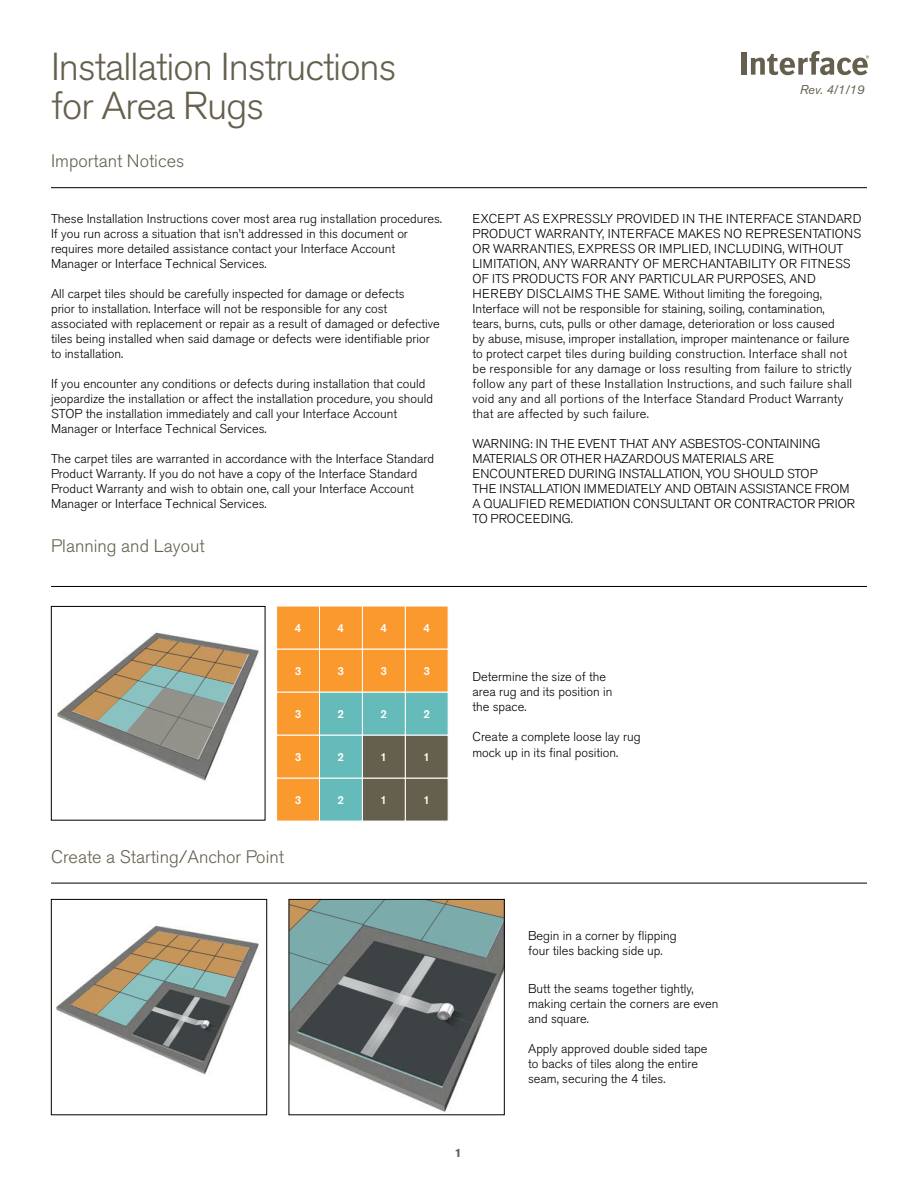
<style>
.page{position:relative;width:918px;height:1188px;background:#fff}
.page>*{position:absolute;margin:0;border:0;box-sizing:border-box;transform-origin:0 0}
.t1{font:300 38.7px/38.7px "Akzidenz Grotesk Pro";letter-spacing:-.025em;color:#65604e}
.t2{font:300 18px "Akzidenz Grotesk Pro";color:#65604e}
.t3{font:300 12.75px/15px "Akzidenz Grotesk Pro";color:#000}
.t4{font:italic 12.75px "Akzidenz Grotesk Pro";color:#65604e}
.t5{font:700 12px "Akzidenz Grotesk Pro";color:#65604e}
.t6{font:500 11.55px "Akzidenz Grotesk Pro";color:#fff}
</style>
<div class="page">
<hr style="left:51px;top:586px;width:816px;height:1px;background:#000">
<hr style="left:51px;top:187px;width:816px;height:1px;background:#000">
<hr style="left:51px;top:883px;width:816px;height:1px;background:#000">
<div style="left:51px;top:606px;width:214px;height:214px;border:1px solid #000"></div>
<img style="left:57px;top:632px;width:202px;height:149px">
<svg style="left:72px;top:638px;width:176px;height:121px"></svg>
<div style="left:405px;top:778px;width:44px;height:44px;background:#65604e;border:1px solid #fff"></div>
<div style="left:362px;top:778px;width:44px;height:44px;background:#65604e;border:1px solid #fff"></div>
<div style="left:319px;top:778px;width:44px;height:44px;background:#65bbb9;border:1px solid #fff"></div>
<div style="left:276px;top:778px;width:44px;height:44px;background:#f9992e;border:1px solid #fff"></div>
<div style="left:405px;top:735px;width:44px;height:44px;background:#65604e;border:1px solid #fff"></div>
<div style="left:362px;top:735px;width:44px;height:44px;background:#65604e;border:1px solid #fff"></div>
<div style="left:319px;top:735px;width:44px;height:44px;background:#65bbb9;border:1px solid #fff"></div>
<div style="left:276px;top:735px;width:44px;height:44px;background:#f9992e;border:1px solid #fff"></div>
<div style="left:405px;top:692px;width:44px;height:44px;background:#65bbb9;border:1px solid #fff"></div>
<div style="left:362px;top:692px;width:44px;height:44px;background:#65bbb9;border:1px solid #fff"></div>
<div style="left:319px;top:692px;width:44px;height:44px;background:#65bbb9;border:1px solid #fff"></div>
<div style="left:276px;top:692px;width:44px;height:44px;background:#f9992e;border:1px solid #fff"></div>
<div style="left:405px;top:649px;width:44px;height:44px;background:#f9992e;border:1px solid #fff"></div>
<div style="left:362px;top:649px;width:44px;height:44px;background:#f9992e;border:1px solid #fff"></div>
<div style="left:319px;top:649px;width:44px;height:44px;background:#f9992e;border:1px solid #fff"></div>
<div style="left:276px;top:649px;width:44px;height:44px;background:#f9992e;border:1px solid #fff"></div>
<div style="left:405px;top:606px;width:44px;height:44px;background:#f9992e;border:1px solid #fff"></div>
<div style="left:362px;top:606px;width:44px;height:44px;background:#f9992e;border:1px solid #fff"></div>
<div style="left:319px;top:606px;width:44px;height:44px;background:#f9992e;border:1px solid #fff"></div>
<div style="left:276px;top:606px;width:44px;height:44px;background:#f9992e;border:1px solid #fff"></div>
<div style="left:51px;top:899px;width:216px;height:216px;border:1px solid #000"></div>
<img style="left:387px;top:1087px;width:69px;height:25px">
<svg style="left:291px;top:901px;width:212px;height:186px;background:#798585"></svg>
<div style="left:289px;top:899px;width:216px;height:216px;border:1px solid #000"></div>
<img style="left:56px;top:925px;width:203px;height:150px">
<svg style="left:71px;top:931px;width:178px;height:131px"></svg>
<div style="left:741px;top:52px;width:6px;height:23px;background:#65604e"></div>
<svg style="left:751px;top:51px;width:118px;height:24px"></svg>
<h1 class="t1" style="left:51px;top:47px;width:347px">Installation Instructions for Area Rugs</h1>
<h2 class="t2" style="left:51px;top:149px;width:135px">Important Notices</h2>
<p class="t3" style="left:51px;top:211px;width:393px">These Installation Instructions cover most area rug installation procedures.<br>If you run across a situation that isn’t addressed in this document or requires more detailed assistance contact your Interface Account Manager or Interface Technical Services.</p>
<p class="t3" style="left:51px;top:286px;width:390px">All carpet tiles should be carefully inspected for damage or defects<br>prior to installation. Interface will not be responsible for any cost associated with replacement or repair as a result of damaged or defective tiles being installed when said damage or defects were identifiable prior to installation.</p>
<p class="t3" style="left:51px;top:376px;width:384px">If you encounter any conditions or defects during installation that could jeopardize the installation or affect the installation procedure, you should STOP the installation immediately and call your Interface Account Manager or Interface Technical Services.</p>
<p class="t3" style="left:51px;top:451px;width:385px">The carpet tiles are warranted in accordance with the Interface Standard Product Warranty. If you do not have a copy of the Interface Standard Product Warranty and wish to obtain one, call your Interface Account Manager or Interface Technical Services.</p>
<h2 class="t2" style="left:51px;top:534px;width:155px">Planning and Layout</h2>
<p class="t4" style="left:800px;top:81px;width:66px">Rev. 4/1/19</p>
<p class="t3" style="left:472px;top:211px;width:390px">EXCEPT AS EXPRESSLY PROVIDED IN THE INTERFACE STANDARD PRODUCT WARRANTY, INTERFACE MAKES NO REPRESENTATIONS OR WARRANTIES, EXPRESS OR IMPLIED, INCLUDING, WITHOUT LIMITATION, ANY WARRANTY OF MERCHANTABILITY OR FITNESS OF ITS PRODUCTS FOR ANY PARTICULAR PURPOSES, AND HEREBY DISCLAIMS THE SAME. Without limiting the foregoing, Interface will not be responsible for staining, soiling, contamination,<br>tears, burns, cuts, pulls or other damage, deterioration or loss caused<br>by abuse, misuse, improper installation, improper maintenance or failure to protect carpet tiles during building construction. Interface shall not be responsible for any damage or loss resulting from failure to strictly follow any part of these Installation Instructions, and such failure shall void any and all portions of the Interface Standard Product Warranty that are affected by such failure.</p>
<p class="t3" style="left:472px;top:436px;width:384px">WARNING: IN THE EVENT THAT ANY ASBESTOS-CONTAINING MATERIALS OR OTHER HAZARDOUS MATERIALS ARE ENCOUNTERED DURING INSTALLATION, YOU SHOULD STOP<br>THE INSTALLATION IMMEDIATELY AND OBTAIN ASSISTANCE FROM A QUALIFIED REMEDIATION CONSULTANT OR CONTRACTOR PRIOR TO PROCEEDING.</p>
<p class="t6" style="left:295px;top:621px;width:8px">4</p>
<p class="t6" style="left:295px;top:664px;width:8px">3</p>
<p class="t6" style="left:295px;top:707px;width:8px">3</p>
<p class="t6" style="left:295px;top:750px;width:8px">3</p>
<p class="t6" style="left:295px;top:793px;width:8px">3</p>
<h2 class="t2" style="left:51px;top:845px;width:235px">Create a Starting/Anchor Point</h2>
<p class="t6" style="left:338px;top:621px;width:8px">4</p>
<p class="t6" style="left:338px;top:664px;width:8px">3</p>
<p class="t6" style="left:338px;top:707px;width:8px">2</p>
<p class="t6" style="left:338px;top:750px;width:8px">2</p>
<p class="t6" style="left:338px;top:793px;width:8px">2</p>
<p class="t6" style="left:380px;top:621px;width:8px">4</p>
<p class="t6" style="left:423px;top:621px;width:8px">4</p>
<p class="t6" style="left:380px;top:664px;width:8px">3</p>
<p class="t6" style="left:423px;top:664px;width:8px">3</p>
<p class="t6" style="left:380px;top:707px;width:8px">2</p>
<p class="t6" style="left:423px;top:707px;width:8px">2</p>
<p class="t6" style="left:380px;top:750px;width:8px">1</p>
<p class="t6" style="left:423px;top:750px;width:8px">1</p>
<p class="t3" style="left:473px;top:669px;width:141px">Determine the size of the area rug and its position in the space.</p>
<p class="t3" style="left:473px;top:728px;width:170px;line-height:16.2px">Create a complete loose lay rug mock up in its final position.</p>
<p class="t6" style="left:380px;top:793px;width:8px">1</p>
<p class="t6" style="left:423px;top:793px;width:8px">1</p>
<p class="t5" style="left:455px;top:1145px;width:8px">1</p>
<p class="t3" style="left:528px;top:928px;width:150px">Begin in a corner by flipping four tiles backing side up.</p>
<p class="t3" style="left:528px;top:981px;width:192px">Butt the seams together tightly, making certain the corners are even and square.</p>
<p class="t3" style="left:528px;top:1041px;width:181px">Apply approved double sided tape to backs of tiles along the entire seam, securing the 4 tiles.</p>
</div>
